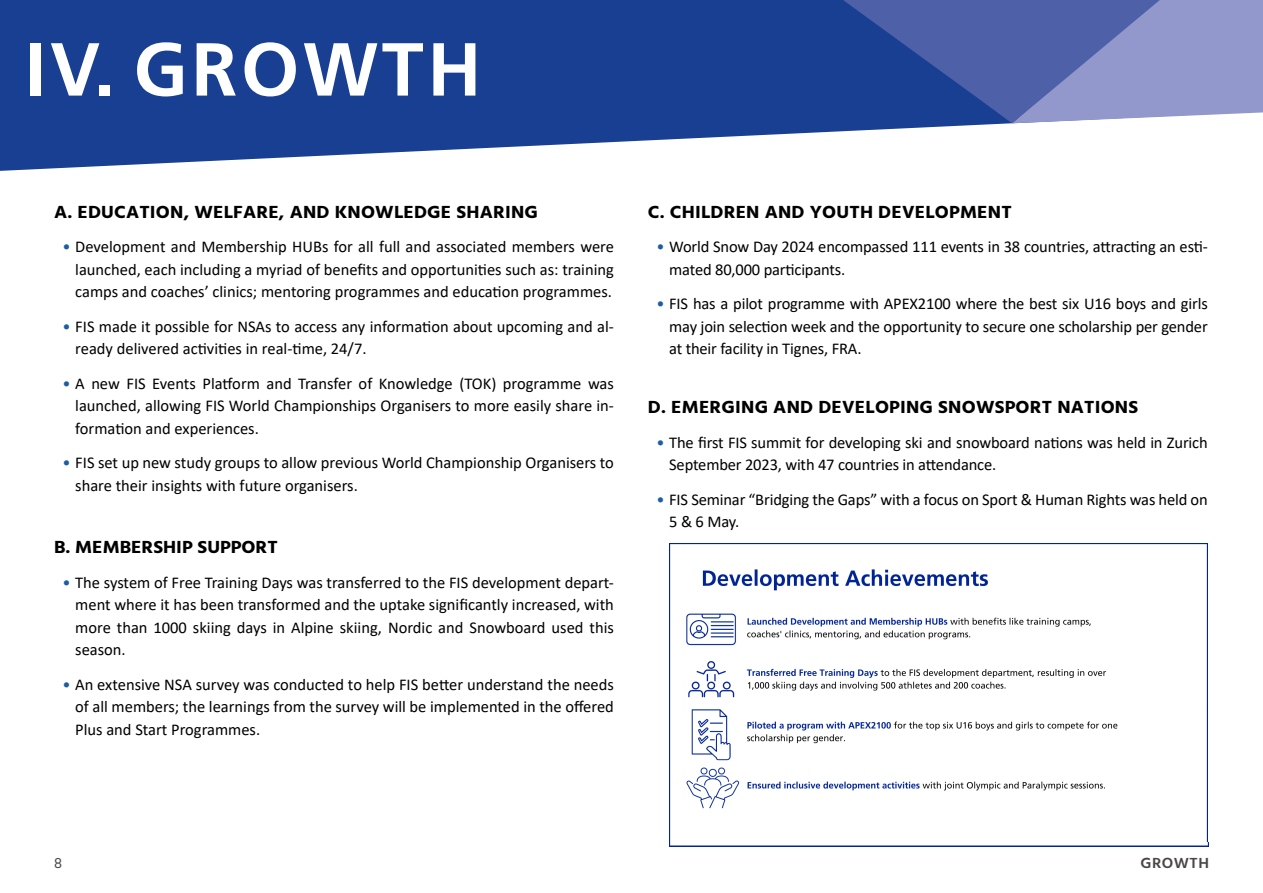
<style>
.page{position:relative;width:1263px;height:893px;background:#fff}
.page>*{position:absolute;margin:0;border:0;box-sizing:border-box;transform-origin:0 0}
.t1{font:700 75px "Frutiger CE";letter-spacing:.05em;color:#fff}
.t2{font:700 18px "Hind";letter-spacing:.01em;color:#000;scale:1.06 1}
.t3{font:16.5px/22.5px "Calibri";letter-spacing:-.01em;color:#000;text-align:justify}
.t4{font:600 15px "Hind";letter-spacing:.03em;color:#474746;scale:1.06 1}
.t5{font:15px "Hind";color:#474746}
.s1{color:#1f5ca6}
</style>
<div class="page">
<svg style="left:0;top:0;width:1018px;height:171px;fill:#183f91"></svg>
<svg style="left:702px;top:0;width:561px;height:123px;background:#4d64a9"></svg>
<img style="left:670px;top:543px;width:538px;height:299px">
<h1 class="t1" style="left:26px;top:25px;width:457px">IV. GROWTH</h1>
<p class="t2" style="left:54px;top:201px;width:458px">A. EDUCATION, WELFARE, AND KNOWLEDGE SHARING</p>
<p class="t3" style="left:75px;top:235px;width:540px;text-indent:-13px"><span class="s1">•</span> Development and Membership HUBs for all full and associated members were launched, each including a myriad of benefits and opportunities such as: training camps and coaches’ clinics; mentoring programmes and education programmes.</p>
<p class="t3" style="left:75px;top:315px;width:540px;text-indent:-13px"><span class="s1">•</span> FIS made it possible for NSAs to access any information about upcoming and al&shy;ready delivered activities in real-time, 24/7.</p>
<p class="t3" style="left:75px;top:372px;width:540px;text-indent:-13px"><span class="s1">•</span> A new FIS Events Platform and Transfer of Knowledge (TOK) programme was launched, allowing FIS World Championships Organisers to more easily share in&shy;formation and experiences.</p>
<p class="t3" style="left:75px;top:451px;width:540px;text-indent:-13px"><span class="s1">•</span> FIS set up new study groups to allow previous World Championship Organisers to share their insights with future organisers.</p>
<p class="t2" style="left:54px;top:536px;width:213px">B. MEMBERSHIP SUPPORT</p>
<p class="t3" style="left:75px;top:571px;width:540px;text-indent:-13px"><span class="s1">•</span> The system of Free Training Days was transferred to the FIS development depart&shy;ment where it has been transformed and the uptake significantly increased, with more than 1000 skiing days in Alpine skiing, Nordic and Snowboard used this season.</p>
<p class="t3" style="left:75px;top:673px;width:540px;text-indent:-13px"><span class="s1">•</span> An extensive NSA survey was conducted to help FIS better understand the needs of all members; the learnings from the survey will be implemented in the offered Plus and Start Programmes.</p>
<p class="t2" style="left:648px;top:201px;width:345px">C. CHILDREN AND YOUTH DEVELOPMENT</p>
<p class="t3" style="left:669px;top:235px;width:540px;text-indent:-13px"><span class="s1">•</span> World Snow Day 2024 encompassed 111 events in 38 countries, attracting an esti&shy;mated 80,000 participants.</p>
<p class="t3" style="left:669px;top:292px;width:540px;text-indent:-13px"><span class="s1">•</span> FIS has a pilot programme with APEX2100 where the best six U16 boys and girls may join selection week and the opportunity to secure one scholarship per gender at their facility in Tignes, FRA.</p>
<p class="t2" style="left:648px;top:396px;width:464px">D. EMERGING AND DEVELOPING SNOWSPORT NATIONS</p>
<p class="t3" style="left:669px;top:431px;width:540px;text-indent:-13px"><span class="s1">•</span> The first FIS summit for developing ski and snowboard nations was held in Zurich<br>September 2023, with 47 countries in attendance.</p>
<p class="t3" style="left:669px;top:488px;width:540px;text-indent:-13px"><span class="s1">•</span> FIS Seminar “Bridging the Gaps” with a focus on Sport &amp; Human Rights was held on<br>5 &amp; 6 May.</p>
<p class="t5" style="left:54px;top:853px;width:10px">8</p>
<p class="t4" style="left:1140px;top:854px;width:66px">GROWTH</p>
</div>
